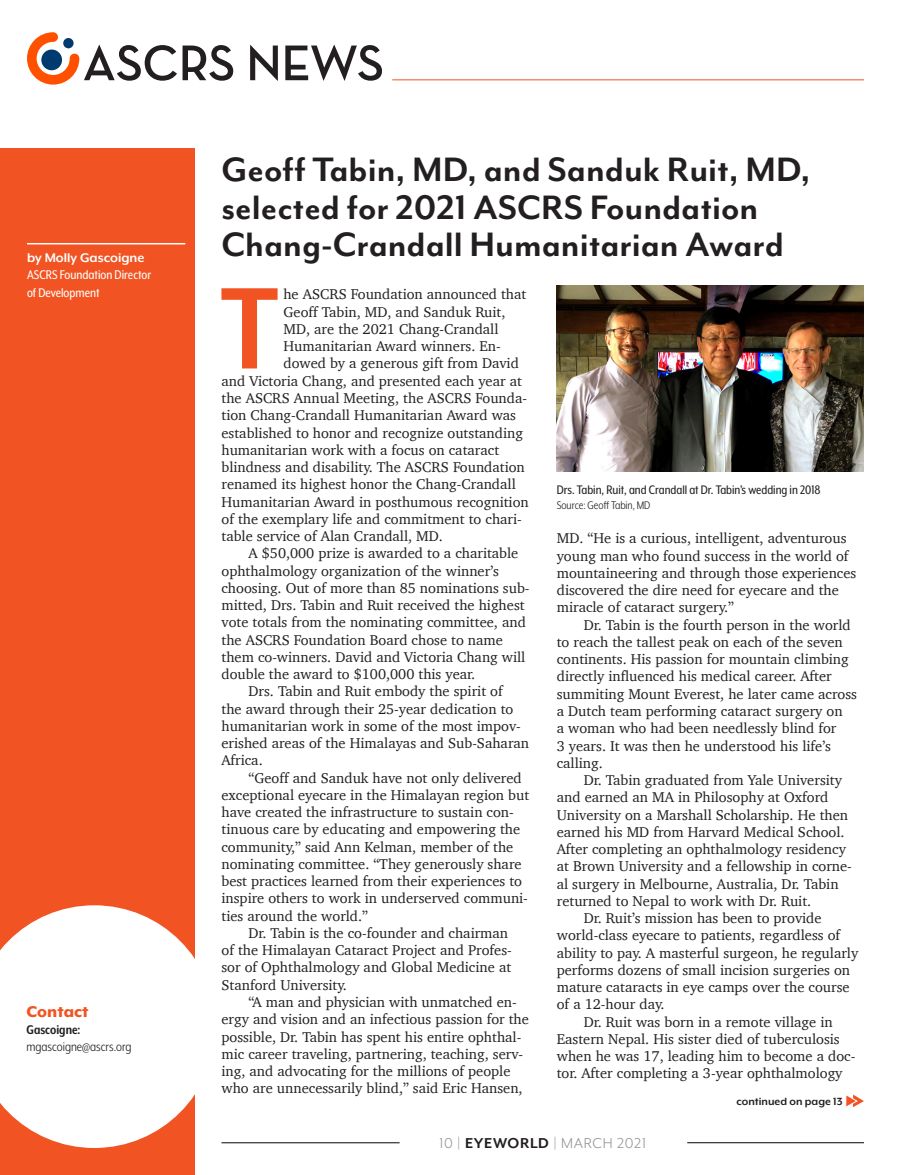
<style>
.page{position:relative;width:918px;height:1175px;background:#fff}
.page>*{position:absolute;margin:0;border:0;box-sizing:border-box;transform-origin:0 0}
.First_Paragraph{font:700 133.5px "Mr Eaves XL Mod Nar OT";color:#f15422}
.Top_Section_Header{font:700 51px "Neutra Disp";letter-spacing:-.005em;color:#231f20}
.Headline{font:700 39px/37.5px "Mr Eaves Mod OT";color:#231f20}
.Contact_Info-Header{font:800 18px "Mr Eaves XL Mod OT";color:#f15422}
.t1{font:16.5px "Mr Eaves XL Mod OT";letter-spacing:.04em;color:#939598}
.Main_Text{font:14.55px/17.2px "Charter";color:#231f20}
.First_Paragraph-2{font:14.55px "Charter";color:#231f20}
.Byline_-_Title{font:14.55px/17.2px "Mr Eaves XL Mod Nar OT";color:#fff}
.Contact_Info_text{font:14.55px/17.2px "Mr Eaves XL Mod Nar OT";color:#231f20}
.Byline_-_Name{font:700 14.55px "Mr Eaves XL Mod OT";color:#fff}
.Caption_Main_Text{font:14.25px "Mr Eaves XL Mod Nar OT";color:#231f20}
.Caption_Source{font:12.75px "Mr Eaves XL Mod Nar OT";color:#231f20}
.continued_on{font:700 12px "Mr Eaves XL Mod OT";color:#231f20}
.s1{font-weight:700}
.s2{font-weight:700;color:#231f20}
</style>
<div class="page">
<div style="left:0;top:148px;width:194px;height:1026px;background:#f15422"></div>
<hr style="left:687px;top:1142px;width:177px;height:1px;background:#231f20">
<hr style="left:221px;top:1142px;width:179px;height:1px;background:#231f20">
<hr style="left:27px;top:243px;width:158px;height:1px;background:#fff">
<hr style="left:392px;top:79px;width:472px;height:1px;background:#f15422">
<svg style="left:27px;top:32px;width:52px;height:53px"></svg>
<div style="left:41px;top:50px;width:21px;height:20px;background:#003b70;border-radius:50%"></div>
<div style="left:63px;top:38px;width:11px;height:10px;background:#003b70;border-radius:50%"></div>
<svg style="left:845px;top:1094px;width:19px;height:13px"></svg>
<img style="left:557px;top:285px;width:307px;height:187px">
<svg style="left:0;top:905px;width:195px;height:243px;background:#fde9e3"></svg>
<p class="Top_Section_Header" style="left:83px;top:34px;width:303px">ASCRS NEWS</p>
<p class="Byline_-_Name" style="left:27px;top:250px;width:119px">by Molly Gascoigne</p>
<p class="Byline_-_Title" style="left:27px;top:266px;width:126px">ASCRS Foundation Director of Development</p>
<p class="Contact_Info-Header" style="left:26px;top:1002px;width:64px">Contact</p>
<p class="Contact_Info_text" style="left:26px;top:1020px;width:106px"><span class="s1">Gascoigne: </span>mgascoigne@ascrs.org</p>
<p class="Headline" style="left:221px;top:151px;width:590px">Geoff Tabin, MD, and Sanduk Ruit, MD, selected for 2021 ASCRS Foundation<br>Chang-Crandall Humanitarian Award</p>
<p class="First_Paragraph" style="left:221px;top:262px;width:59px">T</p>
<p class="First_Paragraph-2" style="left:283px;top:282px;width:244px">he ASCRS Foundation announced that</p>
<p class="First_Paragraph-2" style="left:283px;top:299px;width:224px">Geoff Tabin, MD, and Sanduk Ruit,</p>
<p class="First_Paragraph-2" style="left:283px;top:316px;width:217px">MD, are the 2021 Chang-Crandall</p>
<p class="First_Paragraph-2" style="left:283px;top:334px;width:219px">Humanitarian Award winners. En-</p>
<p class="First_Paragraph-2" style="left:283px;top:351px;width:237px">dowed by a generous gift from David</p>
<p class="First_Paragraph-2" style="left:221px;top:368px;width:302px">and Victoria Chang, and presented each year at</p>
<p class="First_Paragraph-2" style="left:221px;top:385px;width:307px">the ASCRS Annual Meeting, the ASCRS Founda-</p>
<p class="First_Paragraph-2" style="left:221px;top:403px;width:296px">tion Chang-Crandall Humanitarian Award was</p>
<p class="First_Paragraph-2" style="left:221px;top:420px;width:303px">established to honor and recognize outstanding</p>
<p class="First_Paragraph-2" style="left:221px;top:437px;width:279px">humanitarian work with a focus on cataract</p>
<p class="First_Paragraph-2" style="left:221px;top:454px;width:305px">blindness and disability. The ASCRS Foundation</p>
<p class="First_Paragraph-2" style="left:221px;top:472px;width:296px">renamed its highest honor the Chang-Crandall</p>
<p class="First_Paragraph-2" style="left:221px;top:489px;width:309px">Humanitarian Award in posthumous recognition</p>
<p class="First_Paragraph-2" style="left:221px;top:506px;width:302px">of the exemplary life and commitment to chari-</p>
<p class="First_Paragraph-2" style="left:221px;top:523px;width:223px">table service of Alan Crandall, MD.</p>
<p class="Main_Text" style="left:221px;top:544px;width:309px;text-indent:27px">A $50,000 prize is awarded to a charitable ophthalmology organization of the winner’s choosing. Out of more than 85 nominations sub&shy;mitted, Drs. Tabin and Ruit received the highest vote totals from the nominating committee, and the ASCRS Foundation Board chose to name them co-winners. David and Victoria Chang will double the award to $100,000 this year.</p>
<p class="Main_Text" style="left:221px;top:682px;width:309px;text-indent:27px">Drs. Tabin and Ruit embody the spirit of<br>the award through their 25-year dedication to humanitarian work in some of the most impov&shy;erished areas of the Himalayas and Sub-Saharan Africa.</p>
<p class="Main_Text" style="left:221px;top:769px;width:309px;text-indent:27px">“Geoff and Sanduk have not only delivered exceptional eyecare in the Himalayan region but have created the infrastructure to sustain con&shy;tinuous care by educating and empowering the community,” said Ann Kelman, member of the nominating committee. “They generously share best practices learned from their experiences to inspire others to work in underserved communi&shy;ties around the world.”</p>
<p class="Main_Text" style="left:221px;top:924px;width:292px;text-indent:27px">Dr. Tabin is the co-founder and chairman of the Himalayan Cataract Project and Profes&shy;sor of Ophthalmology and Global Medicine at Stanford University.</p>
<p class="Main_Text" style="left:221px;top:993px;width:309px;text-indent:27px">“A man and physician with unmatched en&shy;ergy and vision and an infectious passion for the possible, Dr. Tabin has spent his entire ophthal&shy;mic career traveling, partnering, teaching, serv&shy;ing, and advocating for the millions of people who are unnecessarily blind,” said Eric Hansen,</p>
<p class="Caption_Main_Text" style="left:557px;top:482px;width:265px">Drs. Tabin, Ruit, and Crandall at Dr. Tabin’s wedding in 2018</p>
<p class="Caption_Source" style="left:557px;top:498px;width:95px">Source: Geoff Tabin, MD</p>
<p class="Main_Text" style="left:557px;top:529px;width:301px">MD. “He is a curious, intelligent, adventurous young man who found success in the world of mountaineering and through those experiences discovered the dire need for eyecare and the miracle of cataract surgery.”</p>
<p class="Main_Text" style="left:557px;top:616px;width:302px;text-indent:27px">Dr. Tabin is the fourth person in the world to reach the tallest peak on each of the seven continents. His passion for mountain climbing directly influenced his medical career. After summiting Mount Everest, he later came across a Dutch team performing cataract surgery on<br>a woman who had been needlessly blind for<br>3 years. It was then he understood his life’s calling.</p>
<p class="Main_Text" style="left:557px;top:771px;width:297px;text-indent:27px">Dr. Tabin graduated from Yale University and earned an MA in Philosophy at Oxford University on a Marshall Scholarship. He then earned his MD from Harvard Medical School.<br>After completing an ophthalmology residency at Brown University and a fellowship in corne&shy;al surgery in Melbourne, Australia, Dr. Tabin returned to Nepal to work with Dr. Ruit.</p>
<p class="Main_Text" style="left:557px;top:909px;width:303px;text-indent:27px">Dr. Ruit’s mission has been to provide world-class eyecare to patients, regardless of ability to pay. A masterful surgeon, he regularly performs dozens of small incision surgeries on mature cataracts in eye camps over the course of a 12-hour day.</p>
<p class="Main_Text" style="left:557px;top:1012px;width:300px;text-indent:27px">Dr. Ruit was born in a remote village in Eastern Nepal. His sister died of tuberculosis when he was 17, leading him to become a doc&shy;tor. After completing a 3-year ophthalmology</p>
<p class="continued_on" style="left:736px;top:1095px;width:108px">continued on page 13</p>
<p class="t1" style="left:439px;top:1134px;width:208px">10 | <span class="s2">EYEWORLD</span> | MARCH 2021</p>
</div>
